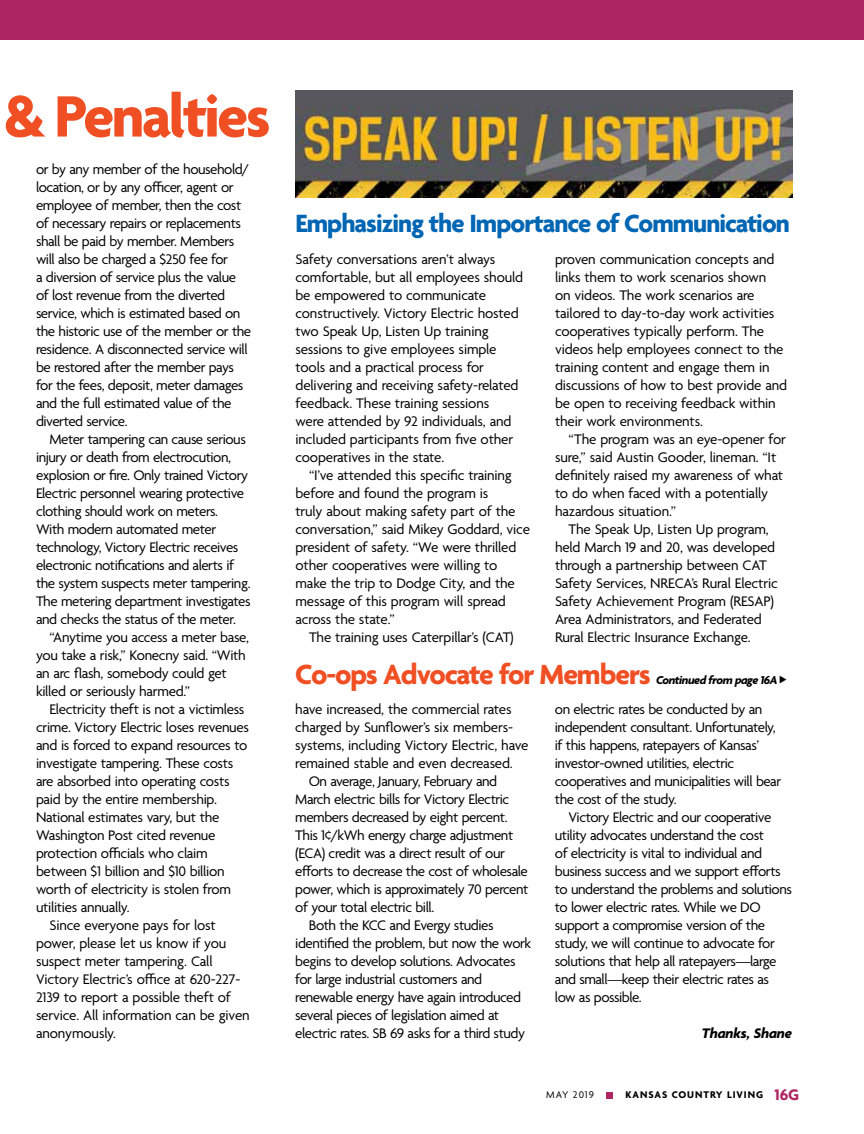
<style>
.page{position:relative;width:864px;height:1134px;background:#fff}
.page>*{position:absolute;margin:0;border:0;box-sizing:border-box;transform-origin:0 0}
.t1{font:700 63px "Agenda";letter-spacing:-.04em;color:#f04e23}
.t2{font:700 30px "Agenda";letter-spacing:-.035em;color:#f04e23}
.t3{font:700 27px "Agenda";letter-spacing:-.035em;color:#0066b3}
.t4{font:15px/18px "Agenda";letter-spacing:-.03em;color:#000}
.t5{font:15px/18px "Agenda";letter-spacing:-.01em;color:#000}
.t6{font:italic 700 15px "Agenda";letter-spacing:-.01em;color:#000}
.t7{font:italic 700 12.3px "Agenda";letter-spacing:-.035em;color:#000}
.t8{font:700 10.5px "Agenda";letter-spacing:.09em;color:#000}
.t9{font:10.5px "Agenda";letter-spacing:.09em;color:#000}
.s1{font-size:16.5px;color:#ae2763}
</style>
<div class="page">
<img style="left:295px;top:90px;width:497px;height:107px">
<div style="left:0;top:0;width:864px;height:40px;background:#ae2763"></div>
<div style="left:606px;top:1092px;width:7px;height:7px;background:#ae2763"></div>
<h1 class="t1" style="left:4px;top:82px;width:268px">&amp; Penalties</h1>
<p class="t4" style="left:36px;top:161px;width:217px">or by any member of the household/ location, or by any officer, agent or employee of member, then the cost of necessary repairs or replacements shall be paid by member. Members will also be charged a $250 fee for<br>a diversion of service plus the value of lost revenue from the diverted service, which is estimated based on the historic use of the member or the residence. A disconnected service will be restored after the member pays for the fees, deposit, meter damages and the full estimated value of the diverted service.</p>
<p class="t4" style="left:50px;top:431px;width:198px">Meter tampering can cause serious</p>
<p class="t4" style="left:36px;top:449px;width:197px">injury or death from electrocution,</p>
<p class="t4" style="left:36px;top:467px;width:214px">explosion or fire. Only trained Victory</p>
<p class="t4" style="left:36px;top:485px;width:210px">Electric personnel wearing protective</p>
<p class="t4" style="left:36px;top:503px;width:184px">clothing should work on meters.</p>
<p class="t4" style="left:36px;top:521px;width:182px">With modern automated meter</p>
<p class="t4" style="left:36px;top:539px;width:204px">technology, Victory Electric receives</p>
<p class="t4" style="left:36px;top:557px;width:200px">electronic notifications and alerts if</p>
<p class="t4" style="left:36px;top:575px;width:216px">the system suspects meter tampering.</p>
<p class="t4" style="left:36px;top:593px;width:216px">The metering department investigates</p>
<p class="t4" style="left:36px;top:611px;width:201px">and checks the status of the meter.</p>
<p class="t4" style="left:50px;top:629px;width:201px">“Anytime you access a meter base,</p>
<p class="t4" style="left:36px;top:647px;width:211px">you take a risk,” Konecny said. “With</p>
<p class="t4" style="left:36px;top:665px;width:192px">an arc flash, somebody could get</p>
<p class="t4" style="left:36px;top:683px;width:156px">killed or seriously harmed.”</p>
<p class="t4" style="left:50px;top:701px;width:196px">Electricity theft is not a victimless</p>
<p class="t4" style="left:36px;top:719px;width:215px">crime. Victory Electric loses revenues</p>
<p class="t4" style="left:36px;top:737px;width:213px">and is forced to expand resources to</p>
<p class="t4" style="left:36px;top:755px;width:199px">investigate tampering. These costs</p>
<p class="t4" style="left:36px;top:773px;width:195px">are absorbed into operating costs</p>
<p class="t4" style="left:36px;top:791px;width:183px">paid by the entire membership.</p>
<p class="t4" style="left:36px;top:809px;width:185px">National estimates vary, but the</p>
<p class="t4" style="left:36px;top:827px;width:181px">Washington Post cited revenue</p>
<p class="t4" style="left:36px;top:845px;width:173px">protection officials who claim</p>
<p class="t4" style="left:36px;top:863px;width:190px">between $1 billion and $10 billion</p>
<p class="t4" style="left:36px;top:881px;width:197px">worth of electricity is stolen from</p>
<p class="t4" style="left:36px;top:899px;width:95px">utilities annually.</p>
<p class="t5" style="left:50px;top:917px;width:168px">Since everyone pays for lost</p>
<p class="t5" style="left:36px;top:935px;width:192px">power, please let us know if you</p>
<p class="t5" style="left:36px;top:953px;width:178px">suspect meter tampering. Call</p>
<p class="t5" style="left:36px;top:971px;width:206px">Victory Electric’s office at 620-227-</p>
<p class="t5" style="left:36px;top:989px;width:196px">2139 to report a possible theft of</p>
<p class="t5" style="left:36px;top:1007px;width:215px">service. All information can be given</p>
<p class="t5" style="left:36px;top:1025px;width:82px">anonymously.</p>
<h3 class="t3" style="left:296px;top:208px;width:496px">Emphasizing the Importance of Communication</h3>
<p class="t5" style="left:296px;top:251px;width:229px">Safety conversations aren’t always comfortable, but all employees should be empowered to communicate constructively. Victory Electric hosted two Speak Up, Listen Up training sessions to give employees simple tools and a practical process for delivering and receiving safety-related feedback. These training sessions<br>were attended by 92 individuals, and included participants from five other cooperatives in the state.</p>
<p class="t5" style="left:296px;top:467px;width:236px;text-indent:14px">“I’ve attended this specific training before and found the program is<br>truly about making safety part of the conversation,” said Mikey Goddard, vice president of safety. “We were thrilled other cooperatives were willing to make the trip to Dodge City, and the message of this program will spread across the state.”</p>
<p class="t5" style="left:309px;top:629px;width:206px">The training uses Caterpillar’s (CAT)</p>
<p class="t5" style="left:555px;top:251px;width:234px">proven communication concepts and links them to work scenarios shown<br>on videos. The work scenarios are tailored to day-to-day work activities cooperatives typically perform. The videos help employees connect to the training content and engage them in discussions of how to best provide and be open to receiving feedback within their work environments.</p>
<p class="t5" style="left:555px;top:431px;width:233px;text-indent:14px">“The program was an eye-opener for sure,” said Austin Gooder, lineman. “It definitely raised my awareness of what to do when faced with a potentially hazardous situation.”</p>
<p class="t5" style="left:555px;top:521px;width:224px;text-indent:14px">The Speak Up, Listen Up program, held March 19 and 20, was developed through a partnership between CAT Safety Services, NRECA’s Rural Electric Safety Achievement Program (RESAP)<br>Area Administrators, and Federated Rural Electric Insurance Exchange.</p>
<h2 class="t2" style="left:295px;top:658px;width:357px">Co-ops Advocate for Members</h2>
<p class="t7" style="left:656px;top:673px;width:123px">Continued from page 16A</p>
<p class="t5" style="left:295px;top:701px;width:218px">have increased, the commercial rates</p>
<p class="t5" style="left:295px;top:719px;width:219px">charged by Sunflower’s six members-</p>
<p class="t5" style="left:295px;top:737px;width:235px">systems, including Victory Electric, have</p>
<p class="t5" style="left:295px;top:755px;width:219px">remained stable and even decreased.</p>
<p class="t4" style="left:309px;top:773px;width:190px">On average, January, February and</p>
<p class="t4" style="left:295px;top:791px;width:216px">March electric bills for Victory Electric</p>
<p class="t4" style="left:295px;top:809px;width:214px">members decreased by eight percent.</p>
<p class="t4" style="left:295px;top:827px;width:220px">This 1¢/kWh energy charge adjustment</p>
<p class="t4" style="left:295px;top:845px;width:211px">(ECA) credit was a direct result of our</p>
<p class="t4" style="left:295px;top:863px;width:234px">efforts to decrease the cost of wholesale</p>
<p class="t4" style="left:295px;top:881px;width:235px">power, which is approximately 70 percent</p>
<p class="t4" style="left:295px;top:899px;width:141px">of your total electric bill.</p>
<p class="t4" style="left:309px;top:917px;width:186px">Both the KCC and Evergy studies</p>
<p class="t4" style="left:295px;top:935px;width:237px">identified the problem, but now the work</p>
<p class="t4" style="left:295px;top:953px;width:222px">begins to develop solutions. Advocates</p>
<p class="t4" style="left:295px;top:971px;width:188px">for large industrial customers and</p>
<p class="t4" style="left:295px;top:989px;width:227px">renewable energy have again introduced</p>
<p class="t4" style="left:295px;top:1007px;width:205px">several pieces of legislation aimed at</p>
<p class="t4" style="left:295px;top:1025px;width:231px">electric rates. SB 69 asks for a third study</p>
<p class="t4" style="left:555px;top:701px;width:228px">on electric rates be conducted by an independent consultant. Unfortunately, if this happens, ratepayers of Kansas’ investor-owned utilities, electric cooperatives and municipalities will bear the cost of the study.</p>
<p class="t4" style="left:555px;top:809px;width:239px;text-indent:14px">Victory Electric and our cooperative utility advocates understand the cost<br>of electricity is vital to individual and business success and we support efforts to understand the problems and solutions to lower electric rates. While we DO support a compromise version of the study, we will continue to advocate for solutions that help all ratepayers—large and small—keep their electric rates as low as possible.</p>
<p class="t6" style="left:702px;top:1025px;width:92px">Thanks, Shane</p>
<p class="t9" style="left:546px;top:1089px;width:49px">MAY 2019</p>
<p class="t8" style="left:625px;top:1089px;width:175px">KANSAS COUNTRY LIVING <span class="s1">16G</span></p>
</div>
